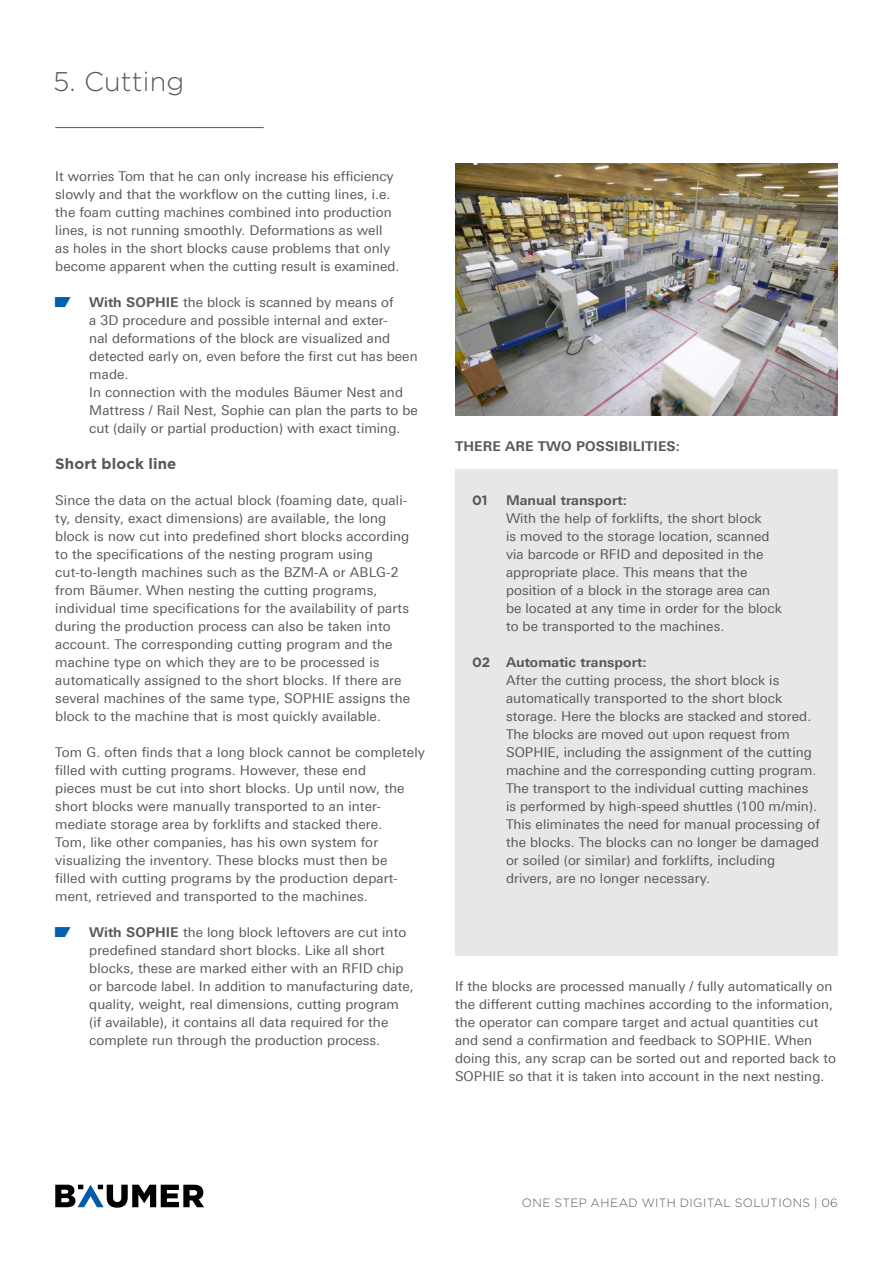
<style>
.page{position:relative;width:893px;height:1263px;background:#fff}
.page>*{position:absolute;margin:0;border:0;box-sizing:border-box;transform-origin:0 0}
.t1{font:300 27px "Gotham";letter-spacing:.005em;color:#57585a}
.t2{font:700 15px "Gotham";letter-spacing:.005em;color:#57585a}
.Copy_links{font:13.5px/18px "Linotype Univers 430";letter-spacing:.005em;color:#57585a}
.Teaser_Copy{font:700 13.5px "Linotype Univers 630";letter-spacing:.005em;color:#57585a}
.t3{font:700 13.5px "Gotham";color:#57585a}
.t4{font:300 12px "Gotham";letter-spacing:.03em;color:#57585a}
.s1{font-family:"Kafka";font-size:15px;color:#0160ae}
.s2{font-family:"Linotype Univers 630";font-weight:700}
.s3{font-family:"Gotham";font-weight:700}
</style>
<div class="page">
<div style="left:455px;top:469px;width:383px;height:486px;background:#e6e7e9"></div>
<svg style="left:55px;top:1185px;width:149px;height:23px"></svg>
<hr style="left:55px;top:127px;width:209px;height:1px;background:#57585a">
<img style="left:455px;top:163px;width:383px;height:252px">
<p class="t1" style="left:53px;top:65px;width:133px">5. Cutting</p>
<p class="Copy_links" style="left:55px;top:167px;width:346px">It worries Tom that he can only increase his efficiency slowly and that the workflow on the cutting lines, i.e. the foam cutting machines combined into production lines, is not running smoothly. Deformations as well as holes in the short blocks cause problems that only become apparent when the cutting result is examined.</p>
<p class="Copy_links" style="left:89px;top:293px;width:330px;text-indent:-34px"><span class="s1">1</span> <span class="s2">With SOPHIE</span> the block is scanned by means of<br>a 3D procedure and possible internal and exter-<br>nal deformations of the block are visualized and detected early on, even before the first cut has been made.<br>In connection with the modules Bäumer Nest and Mattress / Rail Nest, Sophie can plan the parts to be cut (daily or partial production) with exact timing.</p>
<p class="t2" style="left:55px;top:454px;width:123px">Short block line</p>
<p class="Copy_links" style="left:55px;top:491px;width:356px">Since the data on the actual block (foaming date, quali&shy;ty, density, exact dimensions) are available, the long block is now cut into predefined short blocks according to the specifications of the nesting program using cut-to-length machines such as the BZM-A or ABLG-2 from Bäumer. When nesting the cutting programs, individual time specifications for the availability of parts during the production process can also be taken into account. The corresponding cutting program and the machine type on which they are to be processed is automatically assigned to the short blocks. If there are several machines of the same type, SOPHIE assigns the block to the machine that is most quickly available.</p>
<p class="Copy_links" style="left:55px;top:743px;width:371px">Tom G. often finds that a long block cannot be completely filled with cutting programs. However, these end<br>pieces must be cut into short blocks. Up until now, the short blocks were manually transported to an inter&shy;mediate storage area by forklifts and stacked there.<br>Tom, like other companies, has his own system for visualizing the inventory. These blocks must then be<br>filled with cutting programs by the production depart&shy;ment, retrieved and transported to the machines.</p>
<p class="Copy_links" style="left:89px;top:923px;width:326px;text-indent:-34px"><span class="s1">1</span> <span class="s2">With SOPHIE</span> the long block leftovers are cut into predefined standard short blocks. Like all short blocks, these are marked either with an RFID chip or barcode label. In addition to manufacturing date, quality, weight, real dimensions, cutting program (if available), it contains all data required for the complete run through the production process.</p>
<p class="Teaser_Copy" style="left:455px;top:438px;width:226px">THERE ARE TWO POSSIBILITIES:</p>
<p class="t3" style="left:472px;top:492px;width:17px">01</p>
<p class="Copy_links" style="left:506px;top:491px;width:277px"><span class="s2">Manual transport:<br></span>With the help of forklifts, the short block<br>is moved to the storage location, scanned via barcode or RFID and deposited in the appropriate place. This means that the position of a block in the storage area can be located at any time in order for the block to be transported to the machines.</p>
<p class="Copy_links" style="left:506px;top:653px;width:315px;text-indent:-34px"><span class="s3">02</span> <span class="s2">Automatic transport:<br></span>After the cutting process, the short block is automatically transported to the short block storage. Here the blocks are stacked and stored.<br>The blocks are moved out upon request from SOPHIE, including the assignment of the cutting machine and the corresponding cutting program.<br>The transport to the individual cutting machines is performed by high-speed shuttles (100 m/min).<br>This eliminates the need for manual processing of the blocks. The blocks can no longer be damaged or soiled (or similar) and forklifts, including drivers, are no longer necessary.</p>
<p class="Copy_links" style="left:455px;top:977px;width:382px">If the blocks are processed manually / fully automatically on the different cutting machines according to the information, the operator can compare target and actual quantities cut and send a confirmation and feedback to SOPHIE. When doing this, any scrap can be sorted out and reported back to SOPHIE so that it is taken into account in the next nesting.</p>
<p class="t4" style="left:522px;top:1195px;width:317px">ONE STEP AHEAD WITH DIGITAL SOLUTIONS | 06</p>
</div>
